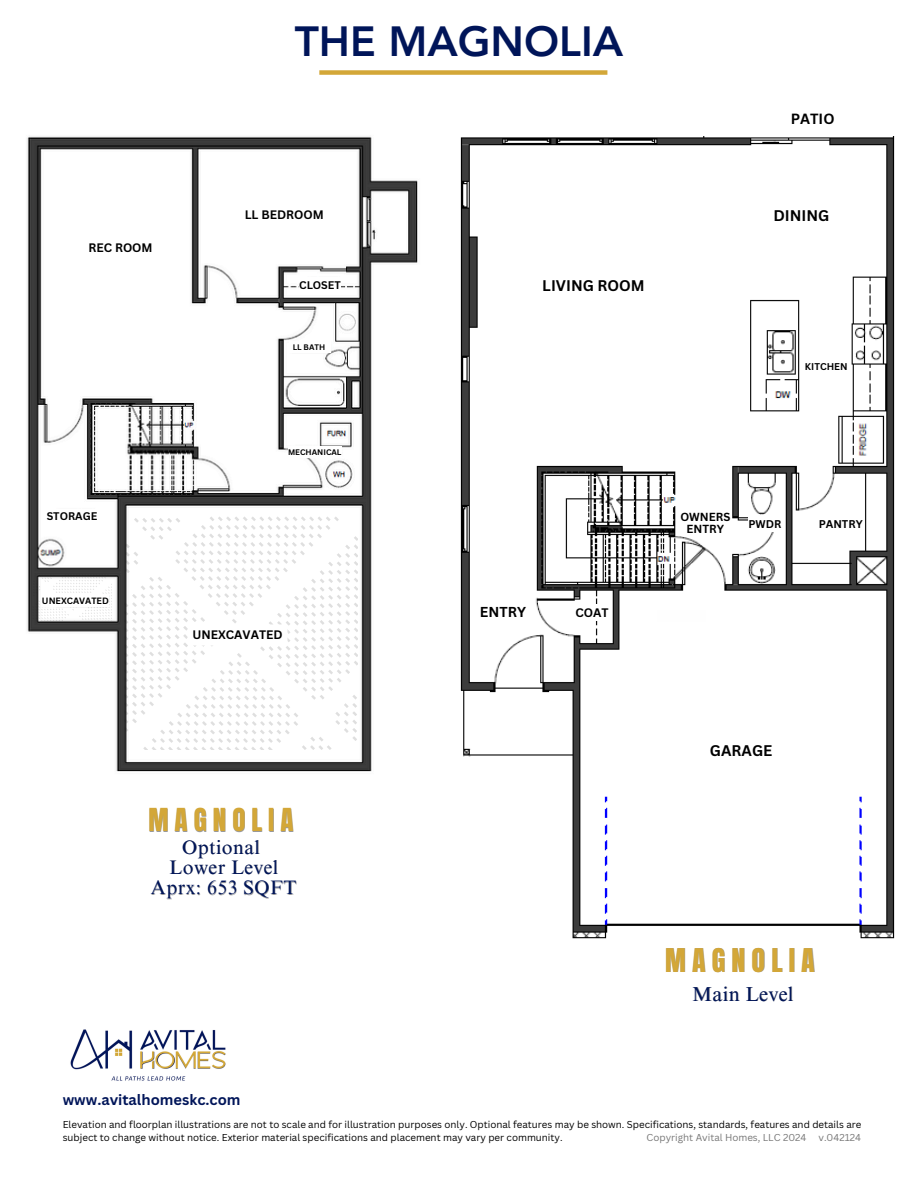
<style>
.page{position:relative;width:918px;height:1188px;background:#fff}
.page>*{position:absolute;margin:0;border:0;box-sizing:border-box;transform-origin:0 0}
.t1{font:800 42.15px "Avenir LT Pro";color:#001559}
.t2{font:27.75px "Anton";letter-spacing:.225em;color:#d3a738}
.t3{font:27px "Anton";letter-spacing:.225em;color:#d3a738}
.t4{font:20.1px "Times NRMT Pro";letter-spacing:.015em;color:#001559}
.t5{font:19.5px/20.2px "Times NRMT Pro";letter-spacing:.025em;color:#001559;text-align:center}
.t6{font:700 15px "Canva Sans";color:#000}
.t7{font:700 14.7px "Canva Sans";color:#001559}
.t8{font:700 14.4px "Canva Sans";color:#000}
.t9{font:700 13.95px "Canva Sans";color:#000}
.t10{font:700 12px "Canva Sans";color:#000}
.t11{font:700 11.4px/11.9px "Canva Sans";color:#000;text-align:center}
.t12{font:700 10.95px "Canva Sans";color:#000}
.t13{font:700 10.8px "Canva Sans";color:#000}
.t14{font:9.75px/13px "Canva Sans";color:#000}
.t15{font:9.75px "Canva Sans";color:#777}
.t16{font:700 9.6px "Canva Sans";color:#000}
.t17{font:700 8.85px "Canva Sans";color:#000}
.t18{font:700 7.8px "Canva Sans";color:#000}
</style>
<div class="page">
<img style="left:460px;top:137px;width:435px;height:802px">
<div style="left:536px;top:271px;width:115px;height:27px;background:#fff;border-radius:7px"></div>
<svg style="left:767px;top:202px;width:72px;height:27px"></svg>
<svg style="left:474px;top:600px;width:58px;height:24px"></svg>
<svg style="left:704px;top:736px;width:74px;height:27px"></svg>
<div style="left:819px;top:516px;width:44px;height:15px;background:#fff"></div>
<div style="left:805px;top:360px;width:43px;height:14px;background:#fff"></div>
<div style="left:576px;top:604px;width:36px;height:17px;background:#fff"></div>
<div style="left:748px;top:518px;width:33px;height:14px;background:#fff"></div>
<div style="left:657px;top:610px;width:48px;height:12px;background:#fefefe"></div>
<svg style="left:680px;top:510px;width:50px;height:27px"></svg>
<img style="left:70px;top:1030px;width:156px;height:51px">
<div style="left:319px;top:70px;width:288px;height:5px;background:#d3a738"></div>
<img style="left:27px;top:136px;width:391px;height:636px">
<svg style="left:32px;top:574px;width:80px;height:48px"></svg>
<div style="left:42px;top:594px;width:67px;height:13px;background:#fff"></div>
<svg style="left:124px;top:516px;width:234px;height:234px"></svg>
<svg style="left:84px;top:237px;width:73px;height:21px"></svg>
<div style="left:288px;top:447px;width:54px;height:11px;background:#fff"></div>
<svg style="left:240px;top:205px;width:91px;height:21px"></svg>
<div style="left:289px;top:342px;width:42px;height:11px;background:#fff"></div>
<div style="left:299px;top:278px;width:42px;height:14px;background:#fff"></div>
<div style="left:47px;top:509px;width:50px;height:15px;background:#fff"></div>
<p class="t10" style="left:89px;top:240px;width:66px">REC ROOM</p>
<h5 class="t13" style="left:47px;top:509px;width:52px">STORAGE</h5>
<h3 class="t17" style="left:42px;top:595px;width:68px">UNEXCAVATED</h3>
<p class="t1" style="left:295px;top:25px;width:330px">THE MAGNOLIA</p>
<h5 class="t10" style="left:245px;top:207px;width:81px">LL BEDROOM</h5>
<h3 class="t13" style="left:299px;top:277px;width:43px">CLOSET</h3>
<h5 class="t18" style="left:293px;top:342px;width:34px">LL BATH</h5>
<h5 class="t18" style="left:288px;top:447px;width:55px">MECHANICAL</h5>
<h3 class="t10" style="left:192px;top:627px;width:92px">UNEXCAVATED</h3>
<p class="t6" style="left:542px;top:275px;width:104px">LIVING ROOM</p>
<h5 class="t9" style="left:480px;top:602px;width:48px">ENTRY</h5>
<p class="t10" style="left:576px;top:604px;width:35px">COAT</p>
<p class="t8" style="left:791px;top:109px;width:45px">PATIO</p>
<h5 class="t6" style="left:773px;top:205px;width:57px">DINING</h5>
<h6 class="t16" style="left:805px;top:360px;width:44px">KITCHEN</h6>
<p class="t11" style="left:680px;top:511px;width:52px">OWNERS<br>ENTRY</p>
<p class="t12" style="left:748px;top:517px;width:34px">PWDR</p>
<p class="t12" style="left:819px;top:516px;width:46px">PANTRY</p>
<h3 class="t3" style="left:148px;top:800px;width:147px">MAGNOLIA</h3>
<h2 class="t5" style="left:151px;top:839px;width:147px">Optional<br>Lower Level<br>Aprx: 653 SQFT</h2>
<h2 class="t7" style="left:63px;top:1089px;width:179px">www.avitalhomeskc.com</h2>
<h6 class="t6" style="left:710px;top:739px;width:64px">GARAGE</h6>
<h3 class="t2" style="left:665px;top:940px;width:151px">MAGNOLIA</h3>
<p class="t4" style="left:692px;top:987px;width:103px">Main Level</p>
<h4 class="t14" style="left:63px;top:1118px;width:800px">Elevation and floorplan illustrations are not to scale and for illustration purposes only. Optional features may be shown. Specifications, standards, features and details are subject to change without notice. Exterior material specifications and placement may vary per community.</h4>
<h4 class="t15" style="left:647px;top:1131px;width:216px">Copyright Avital Homes, LLC 2024 v.042124</h4>
</div>
